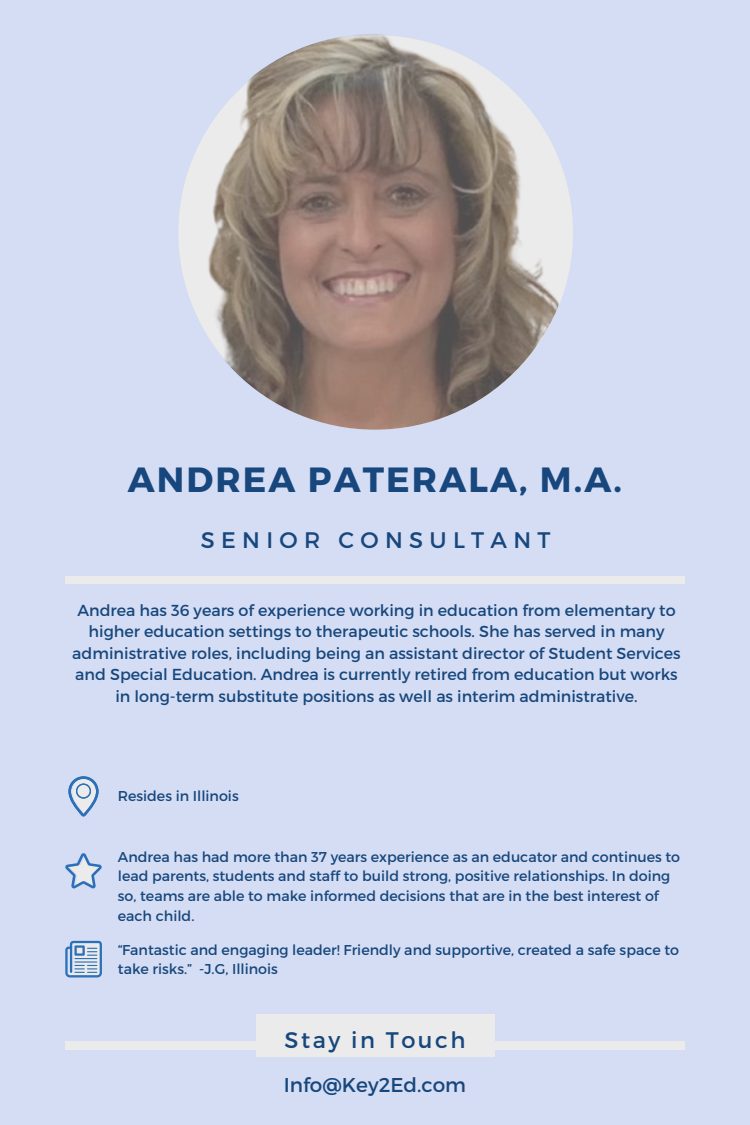
<style>
.page{position:relative;width:750px;height:1125px;background:#d5ddf4}
.page>*{position:absolute;margin:0;border:0;box-sizing:border-box;transform-origin:0 0}
.t1{font:700 35px "Montserrat";letter-spacing:.06em;color:#17477c}
.t2{font:22.5px "Montserrat";letter-spacing:.28em;color:#17477c}
.t3{font:22.5px "Montserrat";letter-spacing:.11em;color:#17477c}
.t4{font:20px "Montserrat";color:#17477c}
.t5{font:15.88px/21.5px "Montserrat";color:#17477c;text-align:center}
.t6{font:14.25px/19.8px "Montserrat";color:#17477c}
</style>
<div class="page">
<img style="left:177px;top:34px;width:396px;height:396px;border-radius:50%">
<div style="left:65px;top:577px;width:620px;height:7px;background:#ebebeb"></div>
<div style="left:65px;top:1042px;width:620px;height:8px;background:#ebebeb"></div>
<div style="left:256px;top:1014px;width:238px;height:43px;background:#ebebeb"></div>
<svg style="left:65px;top:941px;width:37px;height:36px"></svg>
<svg style="left:68px;top:776px;width:30px;height:40px"></svg>
<svg style="left:65px;top:853px;width:37px;height:35px"></svg>
<h2 class="t1" style="left:128px;top:457px;width:496px">ANDREA PATERALA, M.A.</h2>
<h5 class="t2" style="left:201px;top:525px;width:351px">SENIOR CONSULTANT</h5>
<p class="t5" style="left:72px;top:598px;width:610px">Andrea has 36 years of experience working in education from elementary to higher education settings to therapeutic schools. She has served in many administrative roles, including being an assistant director of Student Services and Special Education. Andrea is currently retired from education but works in long-term substitute positions as well as interim administrative.</p>
<p class="t6" style="left:118px;top:785px;width:122px">Resides in Illinois</p>
<h1 class="t6" style="left:118px;top:846px;width:564px">Andrea has had more than 37 years experience as an educator and continues to lead parents, students and staff to build strong, positive relationships. In doing so, teams are able to make informed decisions that are in the best interest of each child.</h1>
<p class="t6" style="left:118px;top:939px;width:563px">“Fantastic and engaging leader! Friendly and supportive, created a safe space to take risks.” -J.G, Illinois</p>
<p class="t3" style="left:284px;top:1025px;width:182px">Stay in Touch</p>
<p class="t4" style="left:284px;top:1072px;width:184px">Info@Key2Ed.com</p>
</div>
